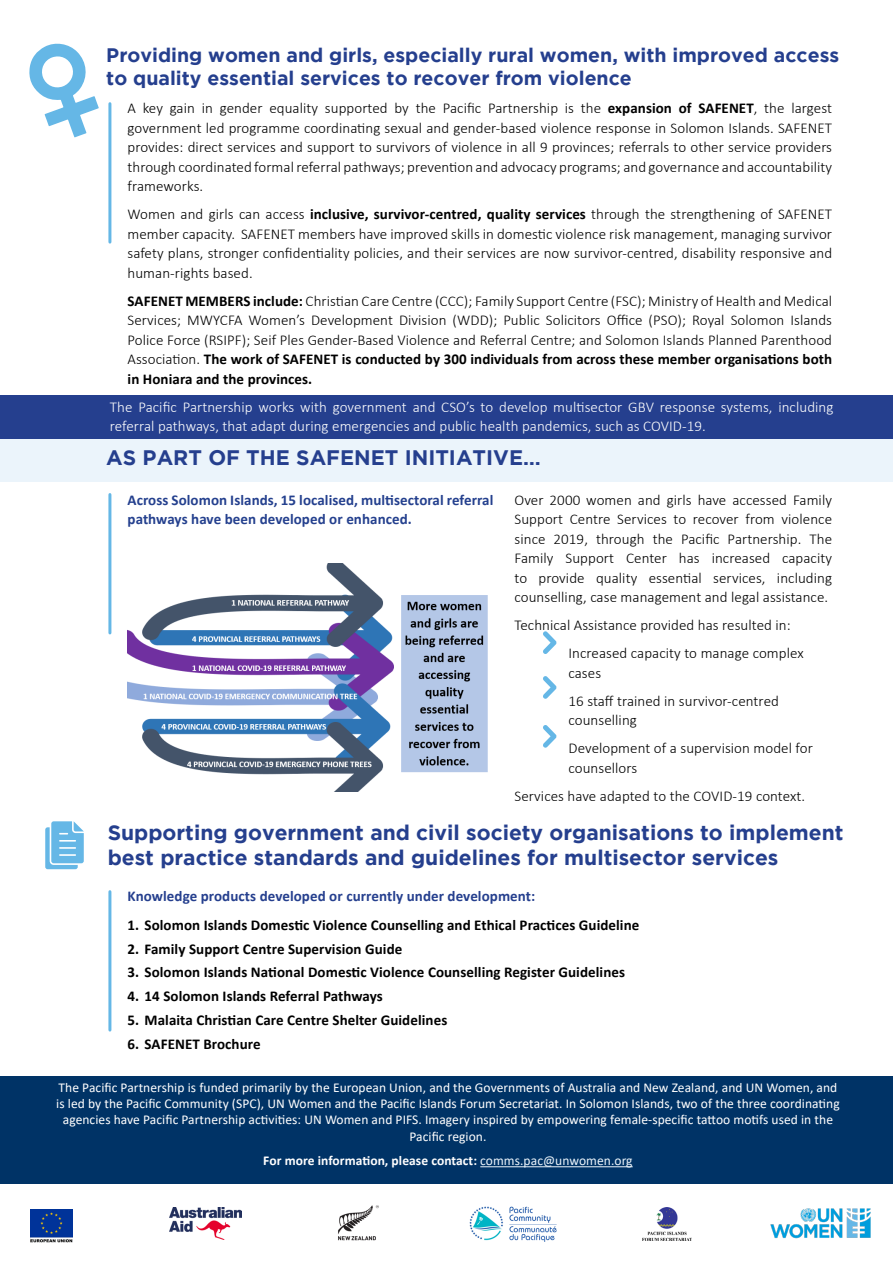
<style>
.page{position:relative;width:893px;height:1263px;background:#fff}
.page>*{position:absolute;margin:0;border:0;box-sizing:border-box;transform-origin:0 0}
.t1{font:700 21px/25.2px "Gotham";color:#253f8e}
.t2{font:700 19.5px/23.4px "Gotham";color:#253f8e}
.t3{font:300 15px/19.5px "Calibri";letter-spacing:.005em;color:#000;text-align:justify}
.t4{font:700 15px "Calibri";letter-spacing:.005em;color:#000}
.t5{font:300 15px/19.5px "Calibri";letter-spacing:.005em;color:#fff}
.t6{font:700 15px/19.5px "Calibri";letter-spacing:.005em;color:#24408e}
.t7{font:700 15px "Calibri";letter-spacing:.005em;color:#253f8e}
.t8{font:13.5px/16.2px "Calibri";letter-spacing:.005em;color:#fff;text-align:center}
.t9{font:700 13.5px "Calibri";letter-spacing:.005em;color:#fff}
.s1{font-weight:700}
.s2{font-weight:400;color:#ebf4fb}
</style>
<div class="page">
<div style="left:0;top:438px;width:893px;height:44px;background:#ebf4fb"></div>
<div style="left:0;top:395px;width:893px;height:43px;background:#253f8e"></div>
<img style="left:31px;top:1209px;width:42px;height:33px">
<img style="left:169px;top:1207px;width:73px;height:32px">
<img style="left:469px;top:1206px;width:88px;height:36px">
<img style="left:642px;top:1207px;width:50px;height:33px">
<img style="left:338px;top:1205px;width:41px;height:36px">
<img style="left:770px;top:1208px;width:101px;height:31px">
<div style="left:0;top:1076px;width:893px;height:108px;background:#036"></div>
<hr style="left:480px;top:1166px;width:153px;height:1px;background:#ebf4fb">
<svg style="left:45px;top:821px;width:39px;height:48px;background:#85c5eb"></svg>
<hr style="left:108px;top:104px;width:3px;height:138px;background:#65b7e6">
<hr style="left:108px;top:494px;width:3px;height:139px;background:#65b7e6">
<hr style="left:108px;top:892px;width:3px;height:138px;background:#65b7e6">
<svg style="left:29px;top:43px;width:70px;height:94px"></svg>
<svg style="left:543px;top:631px;width:14px;height:23px"></svg>
<svg style="left:543px;top:676px;width:14px;height:23px"></svg>
<svg style="left:543px;top:725px;width:14px;height:23px"></svg>
<img style="left:128px;top:564px;width:360px;height:227px">
<p class="t2" style="left:106px;top:43px;width:734px">Providing women and girls, especially rural women, with improved access to quality essential services to recover from violence</p>
<p class="t3" style="left:128px;top:99px;width:706px">A key gain in gender equality supported by the Pacific Partnership is the <span class="s1">expansion of SAFENET</span>, the largest government led programme coordinating sexual and gender-based violence response in Solomon Islands. SAFENET provides: direct services and support to survivors of violence in all 9 provinces; referrals to other service providers through coordinated formal referral pathways; prevention and advocacy programs; and governance and accountability frameworks.</p>
<p class="t3" style="left:128px;top:205px;width:706px">Women and girls can access <span class="s1">inclusive, survivor-centred, quality services</span> through the strengthening of SAFENET member capacity. SAFENET members have improved skills in domestic violence risk management, managing survivor safety plans, stronger confidentiality policies, and their services are now survivor-centred, disability responsive and human-rights based.</p>
<p class="t3" style="left:128px;top:291px;width:706px"><span class="s1">SAFENET MEMBERS include:</span> Christian Care Centre (CCC); Family Support Centre (FSC); Ministry of Health and Medical Services; MWYCFA Women’s Development Division (WDD); Public Solicitors Office (PSO); Royal Solomon Islands Police Force (RSIPF); Seif Ples Gender-Based Violence and Referral Centre; and Solomon Islands Planned Parenthood Association. <span class="s1">The work of SAFENET is conducted by 300 individuals from across these member organisations both in Honiara and the provinces.</span></p>
<p class="t5" style="left:110px;top:397px;width:725px">The Pacific Partnership works with government and CSO’s to develop multisector GBV response systems, including referral pathways, that adapt during emergencies and public health pandemics, such as COVID-19.</p>
<p class="t1" style="left:106px;top:444px;width:436px">AS PART OF THE SAFENET INITIATIVE…</p>
<p class="t6" style="left:128px;top:490px;width:367px">Across Solomon Islands, 15 localised, multisectoral referral pathways have been developed or enhanced.</p>
<p class="t3" style="left:514px;top:490px;width:319px">Over 2000 women and girls have accessed Family Support Centre Services to recover from violence since 2019, through the Pacific Partnership. The Family Support Center has increased capacity to provide quality essential services, including counselling, case management and legal assistance.</p>
<p class="t3" style="left:514px;top:615px;width:278px">Technical Assistance provided has resulted in:</p>
<p class="t3" style="left:568px;top:643px;width:237px">Increased capacity to manage complex cases</p>
<p class="t3" style="left:568px;top:691px;width:212px">16 staff trained in survivor-centred counselling</p>
<p class="t3" style="left:568px;top:738px;width:246px">Development of a supervision model for counsellors</p>
<p class="t3" style="left:514px;top:786px;width:292px">Services have adapted to the COVID-19 context.</p>
<p class="t1" style="left:108px;top:819px;width:737px">Supporting government and civil society organisations to implement best practice standards and guidelines for multisector services</p>
<p class="t7" style="left:128px;top:885px;width:409px">Knowledge products developed or currently under development:</p>
<p class="t4" style="left:128px;top:914px;width:513px">1. Solomon Islands Domestic Violence Counselling and Ethical Practices Guideline</p>
<p class="t4" style="left:128px;top:938px;width:276px">2. Family Support Centre Supervision Guide</p>
<p class="t4" style="left:128px;top:962px;width:499px">3. Solomon Islands National Domestic Violence Counselling Register Guidelines</p>
<p class="t4" style="left:128px;top:985px;width:257px">4. 14 Solomon Islands Referral Pathways</p>
<p class="t4" style="left:128px;top:1009px;width:321px">5. Malaita Christian Care Centre Shelter Guidelines</p>
<p class="t4" style="left:128px;top:1033px;width:135px">6. SAFENET Brochure</p>
<p class="t8" style="left:56px;top:1079px;width:785px">The Pacific Partnership is funded primarily by the European Union, and the Governments of Australia and New Zealand, and UN Women, and is led by the Pacific Community (SPC), UN Women and the Pacific Islands Forum Secretariat. In Solomon Islands, two of the three coordinating agencies have Pacific Partnership activities: UN Women and PIFS. Imagery inspired by empowering female-specific tattoo motifs used in the Pacific region.</p>
<p class="t9" style="left:263px;top:1151px;width:371px">For more information, please contact: <span class="s2">comms.pac@unwomen.org</span></p>
</div>
